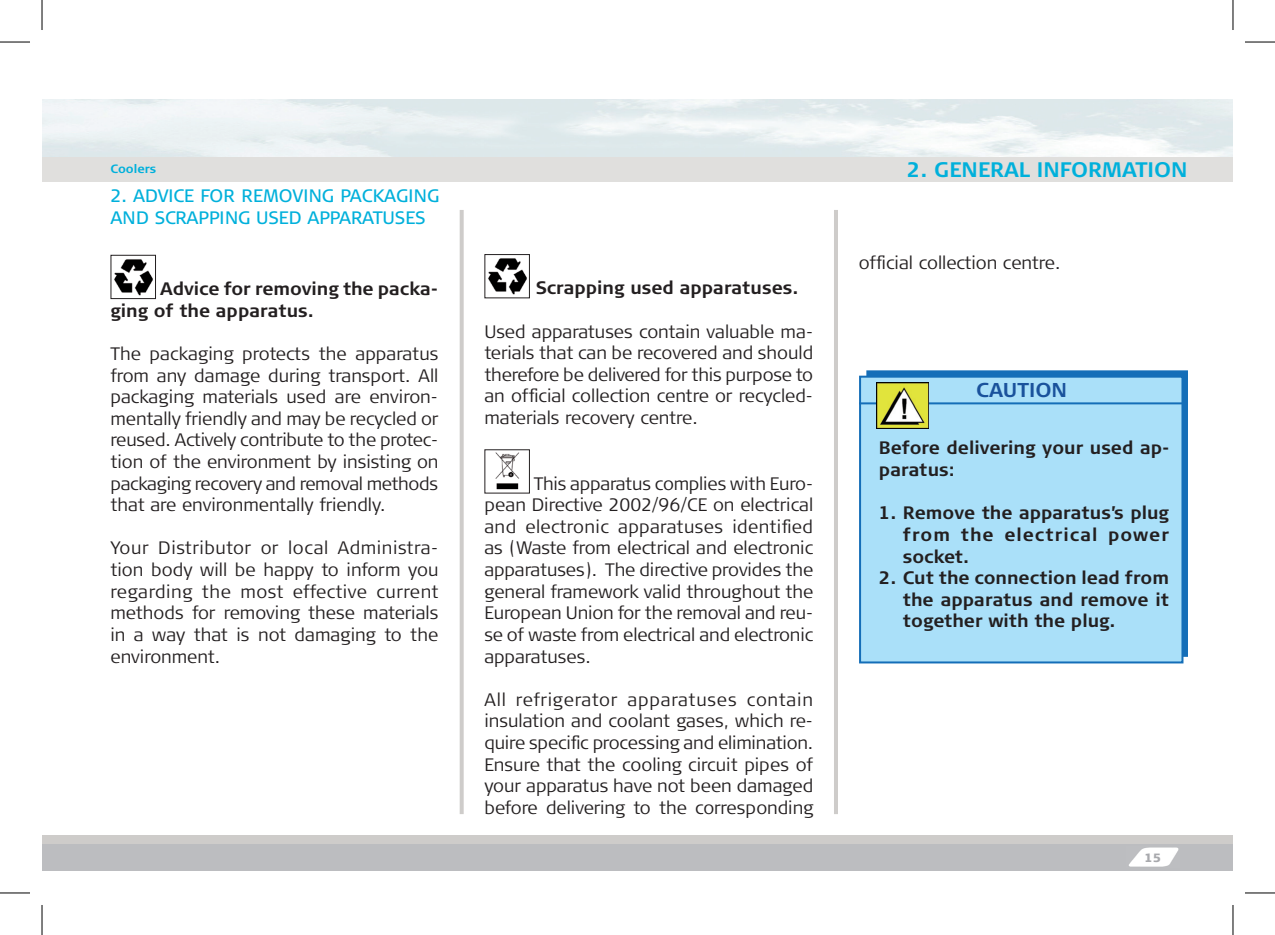
<style>
.page{position:relative;width:1275px;height:935px;background:#fff}
.page>*{position:absolute;margin:0;border:0;box-sizing:border-box;transform-origin:0 0}
.t1{font:700 21px "Signa Column";color:#00b0db}
.t2{font:700 20px "Signa Column";color:#1a529c}
.t3{font:300 18px/21.6px "Signa Column";color:#231f20;text-align:justify}
.t4{font:700 18px/21.6px "Signa Column";color:#231f20}
.t5{font:18px/21.6px "Signa Column";color:#00b0db}
.t6{font:700 12px "Signa Column";color:#00b0db}
.t7{font:900 12px "Signa Column";color:#a8a9ad}
</style>
<div class="page">
<svg style="left:460px;top:210px;width:4px;height:604px;background:#d1cfce"></svg>
<hr style="left:834px;top:210px;width:4px;height:604px;background:#ceccca">
<div style="left:42px;top:843px;width:1191px;height:27px;background:#bcbdc0"></div>
<div style="left:42px;top:834px;width:1191px;height:9px;background:#ceccca"></div>
<img style="left:1128px;top:847px;width:51px;height:20px">
<div style="left:42px;top:100px;width:1191px;height:82px;background:#e0dfdd"></div>
<img style="left:42px;top:100px;width:1191px;height:56px">
<img style="left:114px;top:259px;width:39px;height:37px">
<div style="left:110px;top:255px;width:46px;height:44px;border:1px solid #231f20"></div>
<img style="left:488px;top:258px;width:39px;height:37px">
<div style="left:484px;top:254px;width:46px;height:44px;border:1px solid #231f20"></div>
<img style="left:495px;top:452px;width:25px;height:38px">
<div style="left:860px;top:376px;width:322px;height:286px;background:#aae0f9"></div>
<div style="left:859px;top:375px;width:324px;height:288px;border:2px solid #146eb8"></div>
<hr style="left:859px;top:402px;width:329px;height:2px;background:#146eb8">
<img style="left:876px;top:382px;width:52px;height:46px">
<hr style="left:0;top:42px;width:30px;height:1px;background:#000">
<hr style="left:1245px;top:42px;width:30px;height:1px;background:#000">
<hr style="left:0;top:892px;width:30px;height:1px;background:#000">
<hr style="left:1245px;top:892px;width:30px;height:1px;background:#000">
<hr style="left:42px;top:0;width:1px;height:30px;background:#000">
<hr style="left:42px;top:904px;width:1px;height:30px;background:#000">
<hr style="left:1232px;top:0;width:1px;height:30px;background:#000">
<hr style="left:1232px;top:904px;width:1px;height:30px;background:#000">
<p class="t6" style="left:111px;top:162px;width:47px">Coolers</p>
<p class="t1" style="left:907px;top:158px;width:282px">2. GENERAL INFORMATION</p>
<p class="t5" style="left:110px;top:185px;width:330px">2. ADVICE FOR REMOVING PACKAGING<br>AND SCRAPPING USED APPARATUSES</p>
<p class="t4" style="left:110px;top:278px;width:329px;text-indent:50px">Advice for removing the packa&shy;ging of the apparatus.</p>
<p class="t3" style="left:110px;top:343px;width:330px">The packaging protects the apparatus from any damage during transport. All packaging materials used are environ&shy;mentally friendly and may be recycled or reused. Actively contribute to the protec&shy;tion of the environment by insisting on packaging recovery and removal methods that are environmentally friendly.</p>
<p class="t3" style="left:110px;top:537px;width:329px">Your Distributor or local Administra&shy;tion body will be happy to inform you regarding the most effective current methods for removing these materials in a way that is not damaging to the environment.</p>
<p class="t4" style="left:535px;top:277px;width:264px">Scrapping used apparatuses.</p>
<p class="t3" style="left:484px;top:320px;width:330px">Used apparatuses contain valuable ma&shy;terials that can be recovered and should therefore be delivered for this purpose to an official collection centre or recycled&shy;materials recovery centre.</p>
<p class="t3" style="left:484px;top:472px;width:330px;text-indent:49px">This apparatus complies with Euro&shy;pean Directive 2002/96/CE on electrical and electronic apparatuses identified as (Waste from electrical and electronic apparatuses). The directive provides the general framework valid throughout the European Union for the removal and reu&shy;se of waste from electrical and electronic apparatuses.</p>
<p class="t3" style="left:484px;top:688px;width:330px">All refrigerator apparatuses contain insulation and coolant gases, which re&shy;quire specific processing and elimination.<br>Ensure that the cooling circuit pipes of your apparatus have not been damaged before delivering to the corresponding</p>
<p class="t3" style="left:858px;top:252px;width:203px">official collection centre.</p>
<p class="t2" style="left:976px;top:378px;width:92px">CAUTION</p>
<p class="t4" style="left:879px;top:437px;width:292px">Before delivering your used ap&shy;paratus:</p>
<p class="t4" style="left:903px;top:502px;width:267px;text-align:justify;text-indent:-24px">1. Remove the apparatus’s plug from the electrical power socket.</p>
<p class="t4" style="left:903px;top:567px;width:268px;text-align:justify;text-indent:-24px">2. Cut the connection lead from the apparatus and remove it together with the plug.</p>
<p class="t7" style="left:1144px;top:850px;width:18px">15</p>
</div>
